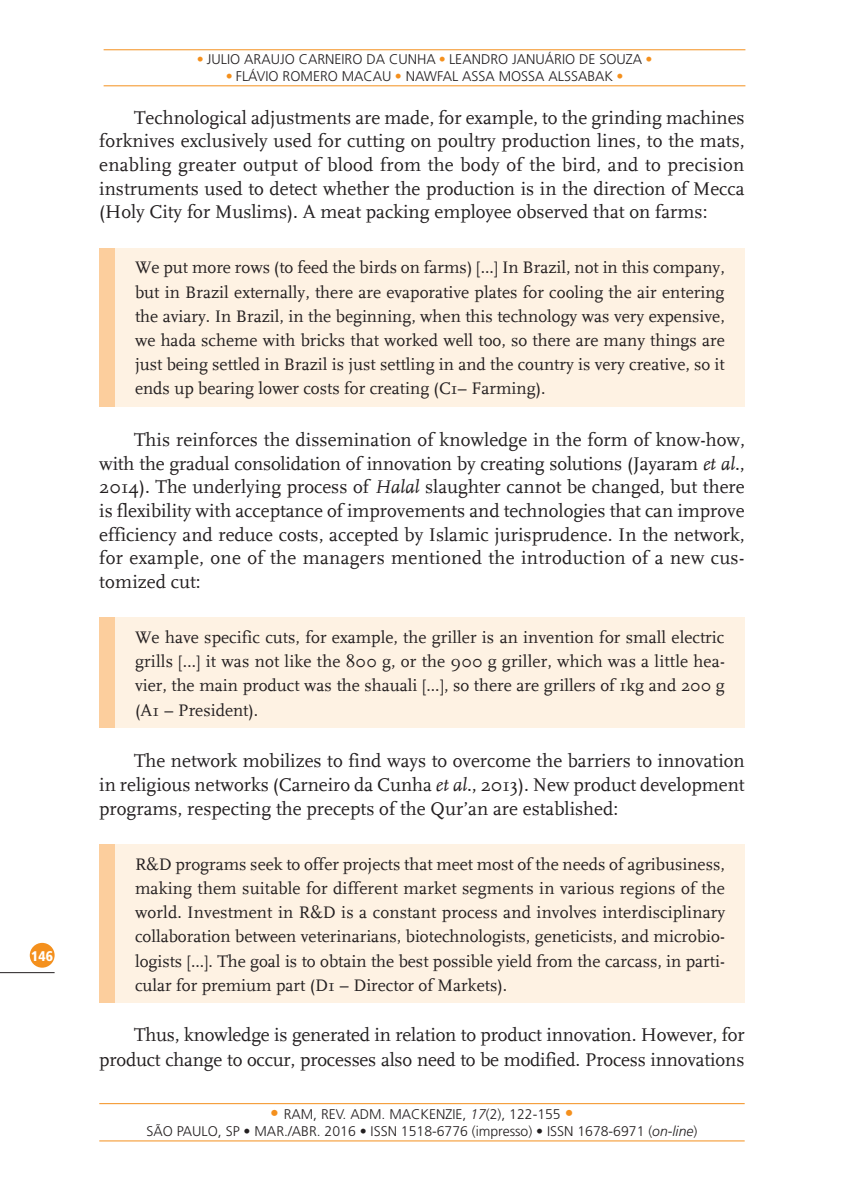
<style>
.page{position:relative;width:844px;height:1191px;background:#fff}
.page>*{position:absolute;margin:0;border:0;box-sizing:border-box;transform-origin:0 0}
.t1{font:19.25px/23.6px "FF Scala Definitiver";color:#231f20;text-align:justify}
.t2{font:17.5px/24.2px "FF Scala Definitiver";color:#231f20;text-align:justify}
.t3{font:300 14px/16.8px "Frutiger LT Std";color:#231f20;text-align:center}
.t4{font:900 condensed 14px "Frutiger LT Std";color:#fff}
.s1{color:#f4901d}
.s2{font-family:"FF Scala Definitive";font-style:italic}
.s3{font-size:17.5px;color:#f4901d}
.s4{font-style:italic}
</style>
<div class="page">
<div style="left:30px;top:943px;width:25px;height:24px;background:#f4901d;border-radius:50%"></div>
<hr style="left:0;top:972px;width:55px;height:1px;background:#231f20">
<hr style="left:99px;top:1140px;width:645px;height:1px;background:#f4901d">
<hr style="left:99px;top:1103px;width:645px;height:1px;background:#f4901d">
<hr style="left:104px;top:49px;width:641px;height:1px;background:#f4901d">
<hr style="left:104px;top:85px;width:641px;height:1px;background:#f4901d">
<div style="left:99px;top:248px;width:16px;height:158px;background:#fcce9d"></div>
<div style="left:115px;top:248px;width:629px;height:158px;background:#fef2e3"></div>
<div style="left:99px;top:617px;width:16px;height:111px;background:#fcce9d"></div>
<div style="left:115px;top:617px;width:629px;height:111px;background:#fef2e3"></div>
<div style="left:99px;top:844px;width:16px;height:159px;background:#fcce9d"></div>
<div style="left:115px;top:844px;width:629px;height:159px;background:#fef2e3"></div>
<p class="t4" style="left:31px;top:947px;width:23px">146</p>
<p class="t3" style="left:197px;top:51px;width:457px"><span class="s1">•</span> JULIO ARAUJO CARNEIRO DA CUNHA <span class="s1">•</span> LEANDRO JANUÁRIO DE SOUZA <span class="s1">•</span></p>
<p class="t3" style="left:226px;top:68px;width:399px"><span class="s1">•</span> FLÁVIO ROMERO MACAU <span class="s1">•</span> NAWFAL ASSA MOSSA ALSSABAK <span class="s1">•</span></p>
<p class="t1" style="left:99px;top:106px;width:646px;text-indent:35px">Technological adjustments are made, for example, to the grinding machines forknives exclusively used for cutting on poultry production lines, to the mats, enabling greater output of blood from the body of the bird, and to precision instruments used to detect whether the production is in the direction of Mecca (Holy City for Muslims). A meat packing employee observed that on farms:</p>
<p class="t2" style="left:135px;top:256px;width:591px">We put more rows (to feed the birds on farms) [...] In Brazil, not in this company, but in Brazil externally, there are evaporative plates for cooling the air entering the aviary. In Brazil, in the beginning, when this technology was very expensive, we hada scheme with bricks that worked well too, so there are many things are just being settled in Brazil is just settling in and the country is very creative, so it ends up bearing lower costs for creating (C1– Farming).</p>
<p class="t1" style="left:99px;top:428px;width:647px;text-indent:35px">This reinforces the dissemination of knowledge in the form of know-how, with the gradual consolidation of innovation by creating solutions (Jayaram <span class="s2">et al</span>., 2014). The underlying process of <span class="s2">Halal</span> slaughter cannot be changed, but there is flexibility with acceptance of improvements and technologies that can improve efficiency and reduce costs, accepted by Islamic jurisprudence. In the network, for example, one of the managers mentioned the introduction of a new cus&shy;tomized cut:</p>
<p class="t2" style="left:135px;top:625px;width:591px">We have specific cuts, for example, the griller is an invention for small electric grills […] it was not like the 800 g, or the 900 g griller, which was a little hea&shy;vier, the main product was the shauali [...], so there are grillers of 1kg and 200 g (A1 – President).</p>
<p class="t1" style="left:99px;top:749px;width:646px;text-indent:35px">The network mobilizes to find ways to overcome the barriers to innovation in religious networks (Carneiro da Cunha <span class="s2">et al</span>., 2013). New product development programs, respecting the precepts of the Qur’an are established:</p>
<p class="t2" style="left:135px;top:852px;width:591px">R&amp;D programs seek to offer projects that meet most of the needs of agribusiness, making them suitable for different market segments in various regions of the world. Investment in R&amp;D is a constant process and involves interdisciplinary collaboration between veterinarians, biotechnologists, geneticists, and microbio&shy;logists [...]. The goal is to obtain the best possible yield from the carcass, in parti&shy;cular for premium part (D1 – Director of Markets).</p>
<p class="t1" style="left:99px;top:1023px;width:646px;line-height:24.2px;text-align:right">Thus, knowledge is generated in relation to product innovation. However, for product change to occur, processes also need to be modified. Process innovations</p>
<p class="t3" style="left:146px;top:1106px;width:552px"><span class="s3">•</span> RAM, REV. ADM. MACKENZIE, <span class="s4">17</span>(2), 122-155 <span class="s3">•<br></span>SÃO PAULO, SP • MAR./ABR. 2016 • ISSN 1518-6776 (impresso) • ISSN 1678-6971 (<span class="s4">on-line</span>)</p>
</div>
